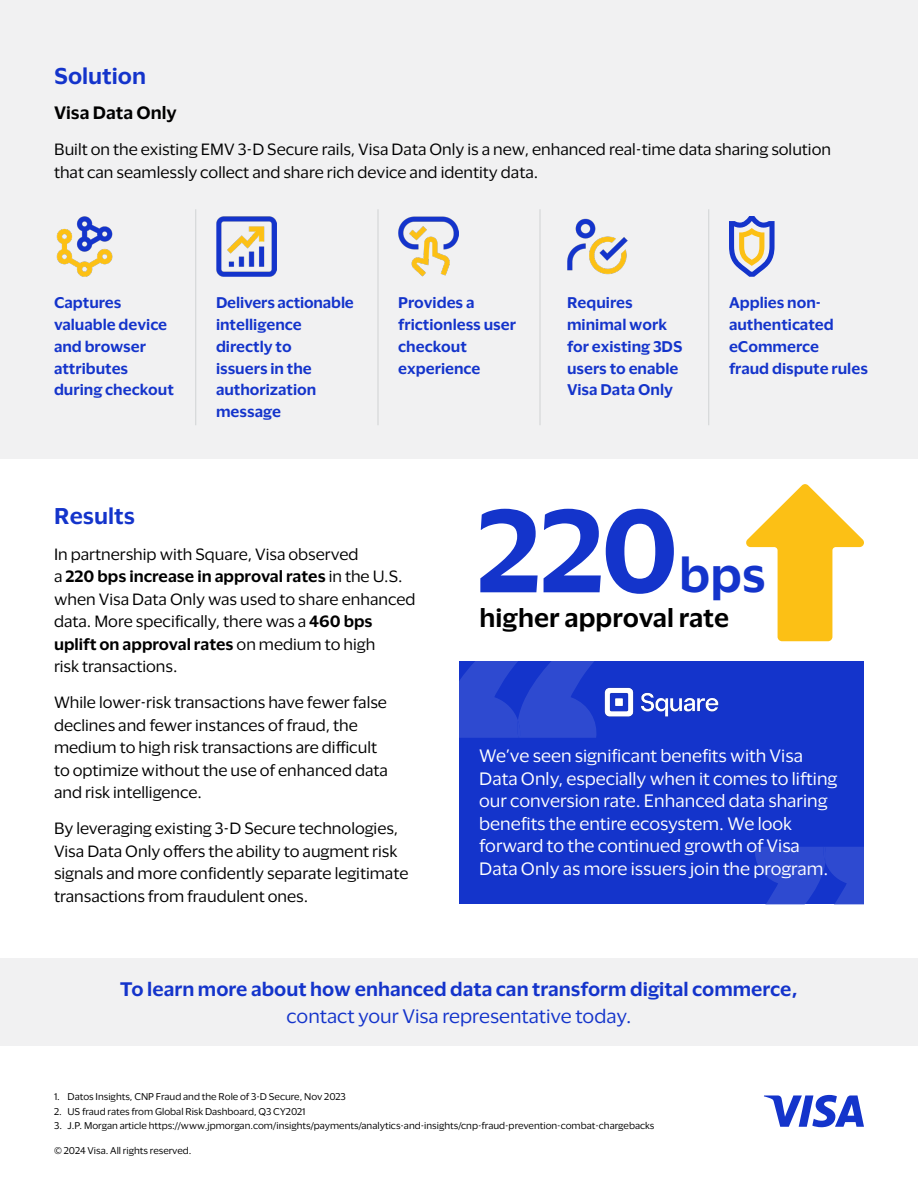
<style>
.page{position:relative;width:918px;height:1188px;background:#fff}
.page>*{position:absolute;margin:0;border:0;box-sizing:border-box;transform-origin:0 0}
.t1{font:600 108px "Visa Dialect";color:#1434cb}
.t2{font:600 45px "Visa Dialect";color:#1434cb}
.t3{font:600 24px "Visa Dialect";color:#000}
.t4{font:600 21px "Visa Dialect";color:#1434cb}
.t5{font:600 18px/27px "Visa Dialect";color:#1434cb;text-align:center}
.t6{font:16.5px/22.5px "Visa Dialect";color:#fff}
.t7{font:600 16.5px "Visa Dialect";color:#000}
.t8{font:15px/22.5px "Visa Dialect";color:#000}
.t9{font:600 14.25px/21.8px "Visa Dialect";color:#1434cb}
.t10{font:9px "Visa Dialect";color:#000}
.s1{font-weight:600}
.s2{font-weight:400}
</style>
<div class="page">
<div style="left:0;top:958px;width:918px;height:88px;background:#f1f1f2"></div>
<div style="left:459px;top:662px;width:405px;height:242px;background:#1434cb"></div>
<svg style="left:459px;top:662px;width:137px;height:76px"></svg>
<svg style="left:755px;top:847px;width:109px;height:57px"></svg>
<img style="left:577px;top:668px;width:142px;height:68px">
<svg style="left:764px;top:1095px;width:100px;height:32px"></svg>
<div style="left:0;top:0;width:918px;height:459px;background:#f1f1f2"></div>
<svg style="left:729px;top:216px;width:46px;height:61px"></svg>
<img style="left:567px;top:218px;width:61px;height:57px">
<img style="left:56px;top:216px;width:57px;height:61px">
<img style="left:216px;top:216px;width:61px;height:61px">
<hr style="left:195px;top:209px;width:1px;height:216px;background:#d1d3d4">
<hr style="left:378px;top:209px;width:1px;height:216px;background:#d1d3d4">
<hr style="left:540px;top:209px;width:1px;height:216px;background:#d1d3d4">
<hr style="left:708px;top:209px;width:1px;height:216px;background:#d1d3d4">
<svg style="left:746px;top:484px;width:118px;height:157px"></svg>
<img style="left:398px;top:216px;width:61px;height:61px">
<h1 class="t4" style="left:54px;top:60px;width:94px">Solution</h1>
<p class="t7" style="left:54px;top:100px;width:124px">Visa Data Only</p>
<p class="t8" style="left:54px;top:137px;width:779px">Built on the existing EMV 3-D Secure rails, Visa Data Only is a new, enhanced real-time data sharing solution that can seamlessly collect and share rich device and identity data.</p>
<p class="t9" style="left:54px;top:291px;width:121px">Captures valuable device and browser attributes during checkout</p>
<p class="t9" style="left:216px;top:291px;width:139px">Delivers actionable intelligence directly to<br>issuers in the authorization message</p>
<p class="t9" style="left:398px;top:291px;width:119px">Provides a frictionless user checkout experience</p>
<p class="t9" style="left:729px;top:291px;width:140px">Applies non&shy;authenticated eCommerce<br>fraud dispute rules</p>
<p class="t9" style="left:567px;top:291px;width:117px">Requires minimal work for existing 3DS users to enable<br>Visa Data Only</p>
<h1 class="t4" style="left:54px;top:499px;width:82px">Results</h1>
<p class="t8" style="left:54px;top:542px;width:363px">In partnership with Square, Visa observed<br>a <span class="s1">220 bps increase in approval rates</span> in the U.S. when Visa Data Only was used to share enhanced data. More specifically, there was a <span class="s1">460 bps uplift on approval rates</span> on medium to high<br>risk transactions.</p>
<p class="t8" style="left:54px;top:690px;width:336px">While lower-risk transactions have fewer false declines and fewer instances of fraud, the medium to high risk transactions are difficult to optimize without the use of enhanced data and risk intelligence.</p>
<p class="t8" style="left:54px;top:816px;width:356px">By leveraging existing 3-D Secure technologies, Visa Data Only offers the ability to augment risk signals and more confidently separate legitimate transactions from fraudulent ones.</p>
<p class="t1" style="left:476px;top:466px;width:205px">220</p>
<p class="t2" style="left:679px;top:540px;width:88px">bps</p>
<p class="t3" style="left:480px;top:599px;width:251px">higher approval rate</p>
<p class="t6" style="left:479px;top:744px;width:359px">We’ve seen significant benefits with Visa Data Only, especially when it comes to lifting our conversion rate. Enhanced data sharing benefits the entire ecosystem. We look forward to the continued growth of Visa Data Only as more issuers join the program.</p>
<p class="t5" style="left:120px;top:974px;width:679px">To learn more about how enhanced data can transform digital commerce, <span class="s2">contact your Visa representative today.</span></p>
<p class="t10" style="left:54px;top:1090px;width:293px">1. Datos Insights, CNP Fraud and the Role of 3-D Secure, Nov 2023</p>
<p class="t10" style="left:54px;top:1104px;width:253px">2. US fraud rates from Global Risk Dashboard, Q3 CY2021</p>
<p class="t10" style="left:54px;top:1119px;width:602px">3. J.P. Morgan article https://www.jpmorgan.com/insights/payments/analytics-and-insights/cnp-fraud-prevention-combat-chargebacks</p>
<p class="t10" style="left:54px;top:1144px;width:139px">© 2024 Visa. All rights reserved.</p>
</div>
